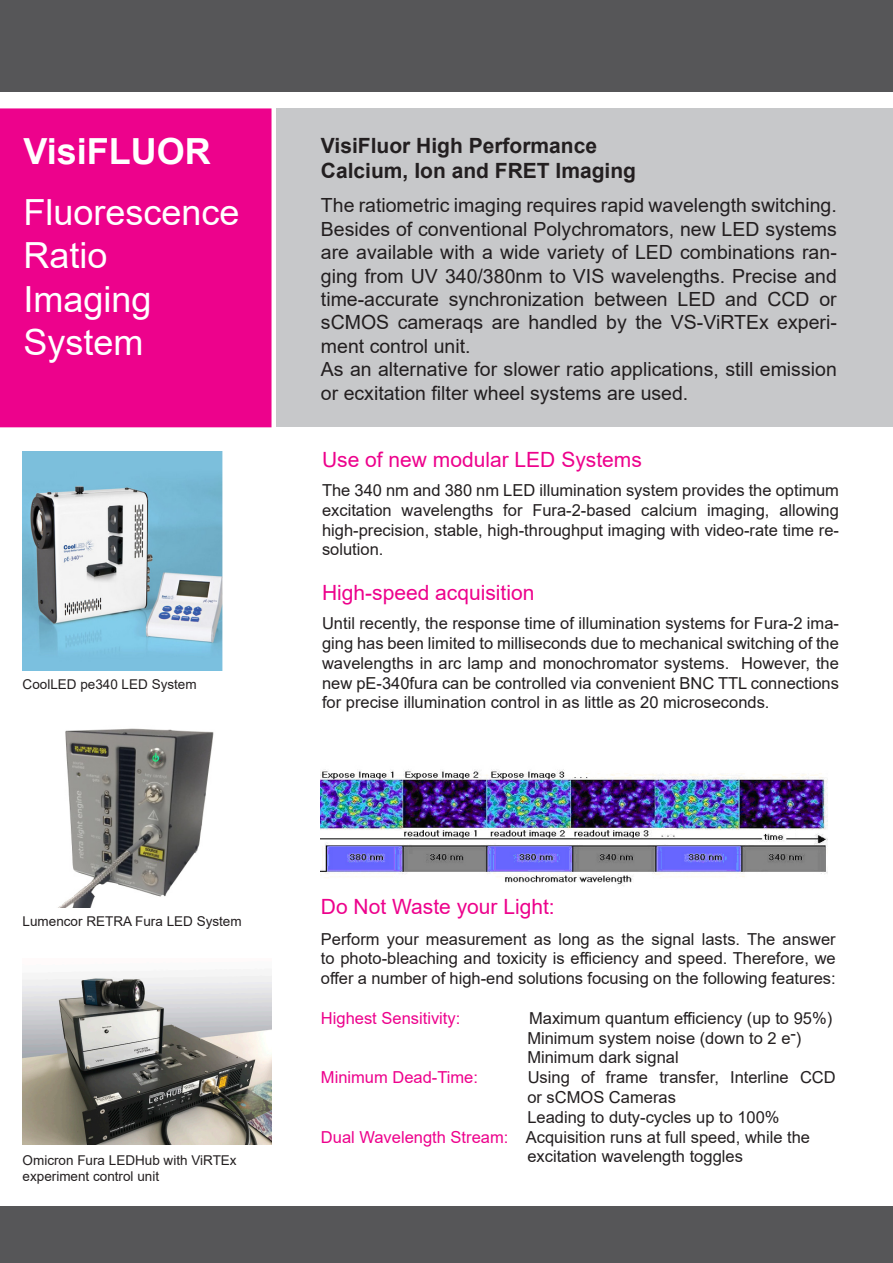
<style>
.page{position:relative;width:893px;height:1263px;background:#fff}
.page>*{position:absolute;margin:0;border:0;box-sizing:border-box;transform-origin:0 0}
.t1{font:36px/61.2px "Arial";color:#fff}
.t2{font:21px "Arial";color:#ed028c}
.t3{font:700 21px "Arial";color:#231f20}
.t4{font:19.5px/23.4px "Arial";color:#231f20;text-align:justify}
.t5{font:16.5px/19.8px "Arial";color:#231f20;text-align:justify}
.t6{font:16.5px "Arial";color:#ed028c}
.t7{font:13.5px/16.2px "Arial";color:#231f20}
.s1{font-weight:700}
.s2{color:#ed028c}
</style>
<div class="page">
<div style="left:0;top:0;width:893px;height:92px;background:#565658"></div>
<div style="left:0;top:108px;width:272px;height:319px;background:#ed028c"></div>
<div style="left:276px;top:108px;width:617px;height:319px;background:#c7c8ca"></div>
<div style="left:0;top:1206px;width:893px;height:57px;background:#565658"></div>
<img style="left:321px;top:769px;width:507px;height:117px">
<img style="left:23px;top:452px;width:200px;height:218px">
<img style="left:23px;top:975px;width:248px;height:170px">
<img style="left:58px;top:728px;width:156px;height:180px">
<p class="t1" style="left:23px;top:120px;width:218px"><span class="s1">VisiFLUOR<br></span>Fluorescence</p>
<p class="t1" style="left:23px;top:234px;width:130px;line-height:43.2px">Ratio<br>Imaging</p>
<p class="t1" style="left:23px;top:311px;width:122px">System</p>
<p class="t7" style="left:23px;top:676px;width:176px">CoolLED pe340 LED System</p>
<p class="t7" style="left:23px;top:913px;width:221px">Lumencor RETRA Fura LED System</p>
<p class="t7" style="left:23px;top:1152px;width:216px">Omicron Fura LEDHub with ViRTEx experiment control unit</p>
<p class="t3" style="left:321px;top:131px;width:278px">VisiFluor High Performance</p>
<p class="t3" style="left:321px;top:156px;width:317px">Calcium, Ion and FRET Imaging</p>
<p class="t4" style="left:321px;top:194px;width:517px">The ratiometric imaging requires rapid wavelength switching.</p>
<p class="t4" style="left:321px;top:217px;width:517px">Besides of conventional Polychromators, new LED systems are available with a wide variety of LED combinations ran&shy;ging from UV 340/380nm to VIS wavelengths. Precise and time-accurate synchronization between LED and CCD or sCMOS cameraqs are handled by the VS-ViRTEx experi&shy;ment control unit.</p>
<p class="t4" style="left:321px;top:358px;width:517px">As an alternative for slower ratio applications, still emission or ecxitation filter wheel systems are used.</p>
<p class="t2" style="left:322px;top:445px;width:321px">Use of new modular LED Systems</p>
<p class="t5" style="left:322px;top:480px;width:518px">The 340 nm and 380 nm LED illumination system provides the optimum excitation wavelengths for Fura-2-based calcium imaging, allowing high-precision, stable, high-throughput imaging with video-rate time re&shy;solution.</p>
<p class="t2" style="left:322px;top:578px;width:214px">High-speed acquisition</p>
<p class="t5" style="left:322px;top:613px;width:518px">Until recently, the response time of illumination systems for Fura-2 ima&shy;ging has been limited to milliseconds due to mechanical switching of the wavelengths in arc lamp and monochromator systems. However, the new pE-340fura can be controlled via convenient BNC TTL connections for precise illumination control in as little as 20 microseconds.</p>
<p class="t2" style="left:321px;top:892px;width:235px">Do Not Waste your Light:</p>
<p class="t5" style="left:321px;top:929px;width:516px">Perform your measurement as long as the signal lasts. The answer to photo-bleaching and toxicity is efficiency and speed. Therefore, we offer a number of high-end solutions focusing on the following features:</p>
<p class="t6" style="left:321px;top:1007px;width:141px">Highest Sensitivity:</p>
<p class="t5" style="left:529px;top:1008px;width:305px">Maximum quantum efficiency (up to 95%)</p>
<p class="t5" style="left:527px;top:1028px;width:276px">Minimum system noise (down to 2 e-)</p>
<p class="t5" style="left:527px;top:1048px;width:153px">Minimum dark signal</p>
<p class="t6" style="left:321px;top:1066px;width:159px">Minimum Dead-Time:</p>
<p class="t5" style="left:527px;top:1067px;width:310px">Using of frame transfer, Interline CCD or sCMOS Cameras</p>
<p class="t5" style="left:527px;top:1107px;width:254px">Leading to duty-cycles up to 100%</p>
<p class="t5" style="left:321px;top:1127px;width:491px"><span class="s2">Dual Wavelength Stream:</span> Acquisition runs at full speed, while the</p>
<p class="t5" style="left:527px;top:1147px;width:217px">excitation wavelength toggles</p>
</div>
